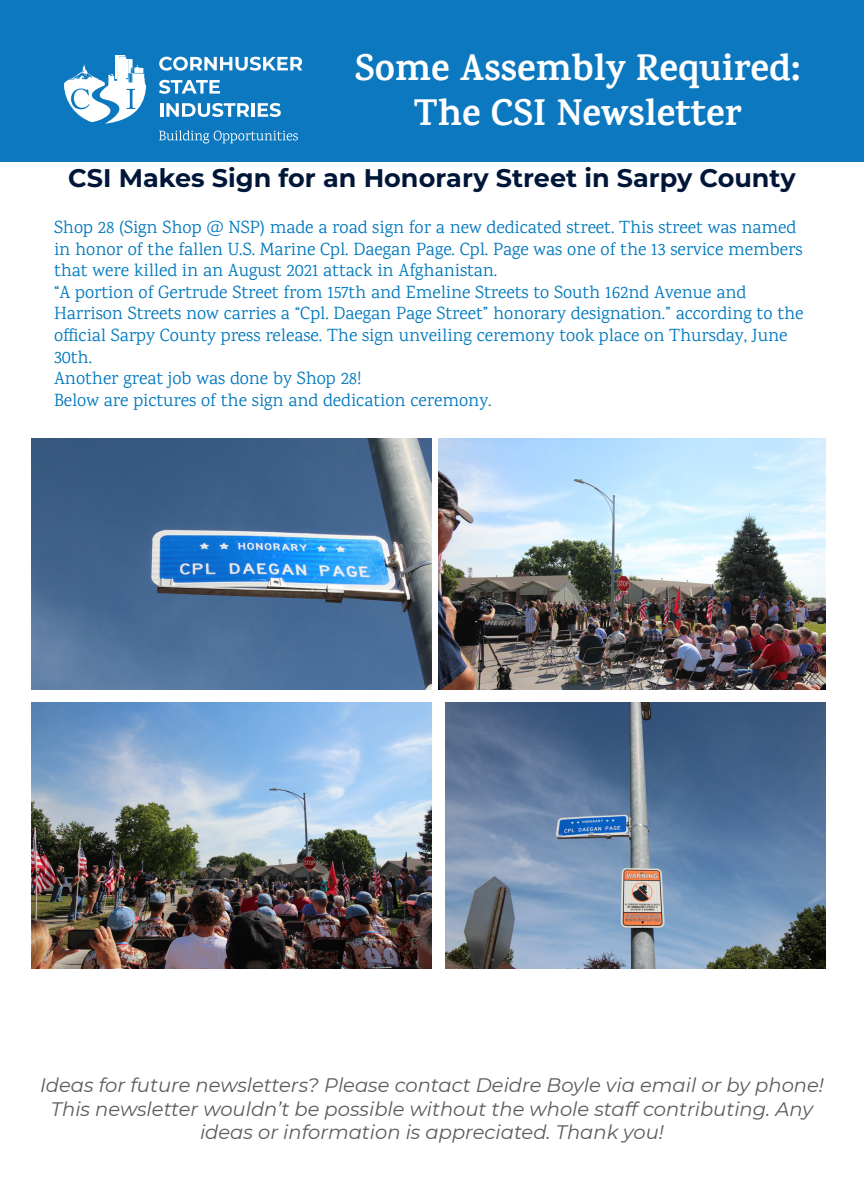
<style>
.page{position:relative;width:864px;height:1188px;background:#fff}
.page>*{position:absolute;margin:0;border:0;box-sizing:border-box;transform-origin:0 0}
.t1{font:700 37.5px "Karma";color:#fff}
.t2{font:700 25.5px "Montserrat";color:#001639}
.t3{font:italic 19.5px/23.4px "Montserrat";color:#5c5c5c;text-align:center}
.t4{font:18px/21.6px "Karma";color:#0078be}
</style>
<div class="page">
<div style="left:0;top:0;width:864px;height:162px;background:#0c78bf"></div>
<svg style="left:64px;top:55px;width:82px;height:69px"></svg>
<svg style="left:159px;top:130px;width:139px;height:14px"></svg>
<svg style="left:159px;top:57px;width:143px;height:14px"></svg>
<svg style="left:159px;top:80px;width:61px;height:14px"></svg>
<hr style="left:160px;top:103px;width:3px;height:14px;background:#fff">
<svg style="left:166px;top:103px;width:83px;height:14px"></svg>
<hr style="left:251px;top:103px;width:4px;height:14px;background:#fff">
<svg style="left:258px;top:103px;width:23px;height:14px"></svg>
<img style="left:32px;top:438px;width:400px;height:251px">
<img style="left:438px;top:438px;width:387px;height:251px">
<img style="left:446px;top:702px;width:379px;height:267px">
<img style="left:32px;top:702px;width:400px;height:267px">
<p class="t1" style="left:355px;top:45px;width:447px">Some Assembly Required:</p>
<p class="t1" style="left:414px;top:90px;width:329px">The CSI Newsletter</p>
<p class="t2" style="left:68px;top:159px;width:729px">CSI Makes Sign for an Honorary Street in Sarpy County</p>
<p class="t4" style="left:54px;top:216px;width:751px">Shop 28 (Sign Shop @ NSP) made a road sign for a new dedicated street. This street was named in honor of the fallen U.S. Marine Cpl. Daegan Page. Cpl. Page was one of the 13 service members that were killed in an August 2021 attack in Afghanistan.<br>“A portion of Gertrude Street from 157th and Emeline Streets to South 162nd Avenue and Harrison Streets now carries a “Cpl. Daegan Page Street” honorary designation.” according to the official Sarpy County press release. The sign unveiling ceremony took place on Thursday, June 30th.<br>Another great job was done by Shop 28!<br>Below are pictures of the sign and dedication ceremony.</p>
<p class="t3" style="left:40px;top:1073px;width:785px">Ideas for future newsletters? Please contact Deidre Boyle via email or by phone!<br>This newsletter wouldn’t be possible without the whole staff contributing. Any ideas or information is appreciated. Thank you!</p>
</div>
